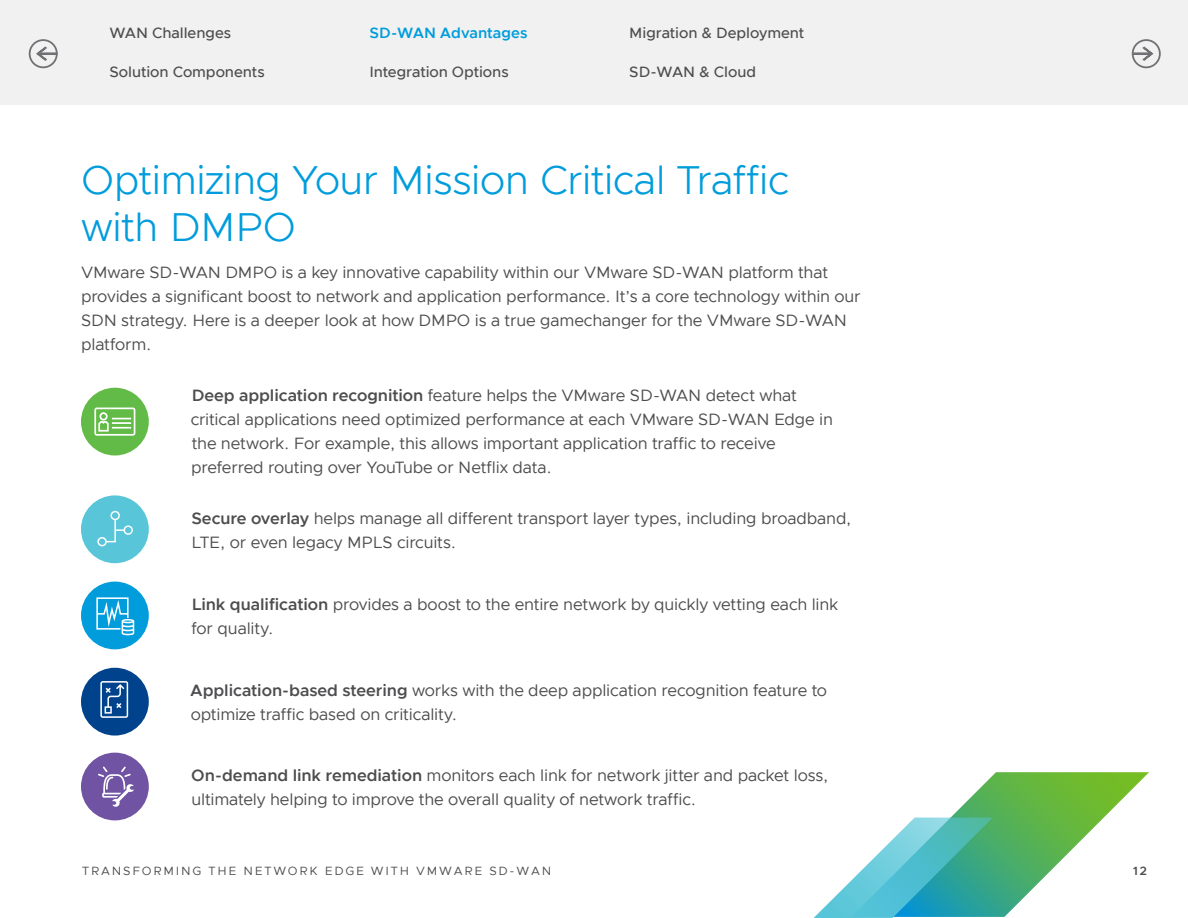
<style>
.page{position:relative;width:1188px;height:918px;background:#fff}
.page>*{position:absolute;margin:0;border:0;box-sizing:border-box;transform-origin:0 0}
.EB-BODY_MAIN_HEAD{font:300 40.5px/46.5px "Metropolis";letter-spacing:-.02em;color:#009cdc}
.EB-BODY_TEXT{font:16.5px/24px "Metropolis";letter-spacing:-.01em;color:#4d4d4f}
.t1{font:500 15px "Metropolis";letter-spacing:-.005em;color:#4d4d4f}
.t2{font:600 15px "Metropolis";letter-spacing:-.005em;color:#009cdc}
.t3{font:12px "Metropolis";letter-spacing:.15em;color:#4d4d4f}
.t4{font:600 12px "Metropolis";color:#4d4d4f}
.s1{font-weight:600}
</style>
<div class="page">
<div style="left:0;top:0;width:1188px;height:105px;background:#f1f1f1"></div>
<svg style="left:813px;top:772px;width:336px;height:146px"></svg>
<svg style="left:1133px;top:45px;width:21px;height:17px"></svg>
<div style="left:1132px;top:39px;width:29px;height:29px;border:2px solid #717175;border-radius:50%"></div>
<svg style="left:36px;top:45px;width:21px;height:17px"></svg>
<div style="left:29px;top:39px;width:29px;height:29px;border:2px solid #717175;border-radius:50%"></div>
<div style="left:81px;top:388px;width:68px;height:67px;background:#62bb46;border-radius:50%"></div>
<svg style="left:94px;top:408px;width:41px;height:28px"></svg>
<div style="left:81px;top:495px;width:68px;height:68px;background:#58c6d8;border-radius:50%"></div>
<div style="left:81px;top:582px;width:68px;height:67px;background:#009cdc;border-radius:50%"></div>
<div style="left:81px;top:668px;width:68px;height:68px;background:#00438c;border-radius:50%"></div>
<div style="left:81px;top:753px;width:68px;height:67px;background:#7053a2;border-radius:50%"></div>
<svg style="left:97px;top:511px;width:36px;height:35px"></svg>
<svg style="left:96px;top:597px;width:38px;height:38px"></svg>
<svg style="left:100px;top:681px;width:28px;height:37px"></svg>
<svg style="left:98px;top:767px;width:36px;height:40px"></svg>
<p class="t1" style="left:110px;top:24px;width:123px">WAN Challenges</p>
<p class="t1" style="left:110px;top:63px;width:157px">Solution Components</p>
<p class="t2" style="left:369px;top:24px;width:160px">SD-WAN Advantages</p>
<p class="t1" style="left:369px;top:63px;width:141px">Integration Options</p>
<p class="t1" style="left:629px;top:24px;width:177px">Migration &amp; Deployment</p>
<p class="t1" style="left:629px;top:63px;width:128px">SD-WAN &amp; Cloud</p>
<p class="EB-BODY_MAIN_HEAD" style="left:81px;top:157px;width:710px">Optimizing Your Mission Critical Traffic with DMPO</p>
<p class="EB-BODY_TEXT" style="left:81px;top:261px;width:781px">VMware SD-WAN DMPO is a key innovative capability within our VMware SD-WAN platform that provides a significant boost to network and application performance. It’s a core technology within our SDN strategy. Here is a deeper look at how DMPO is a true gamechanger for the VMware SD-WAN platform.</p>
<p class="EB-BODY_TEXT" style="left:191px;top:383px;width:644px"><span class="s1">Deep application recognition</span> feature helps the VMware SD-WAN detect what critical applications need optimized performance at each VMware SD-WAN Edge in the network. For example, this allows important application traffic to receive preferred routing over YouTube or Netflix data.</p>
<p class="EB-BODY_TEXT" style="left:191px;top:506px;width:662px"><span class="s1">Secure overlay</span> helps manage all different transport layer types, including broadband,<br>LTE, or even legacy MPLS circuits.</p>
<p class="EB-BODY_TEXT" style="left:192px;top:592px;width:648px"><span class="s1">Link qualification</span> provides a boost to the entire network by quickly vetting each link for quality.</p>
<p class="EB-BODY_TEXT" style="left:190px;top:679px;width:638px"><span class="s1">Application-based steering</span> works with the deep application recognition feature to optimize traffic based on criticality.</p>
<p class="EB-BODY_TEXT" style="left:191px;top:763px;width:639px"><span class="s1">On-demand link remediation</span> monitors each link for network jitter and packet loss, ultimately helping to improve the overall quality of network traffic.</p>
<p class="t3" style="left:82px;top:864px;width:471px">TRANSFORMING THE NETWORK EDGE WITH VMWARE SD-WAN</p>
<p class="t4" style="left:1133px;top:864px;width:15px">12</p>
</div>
